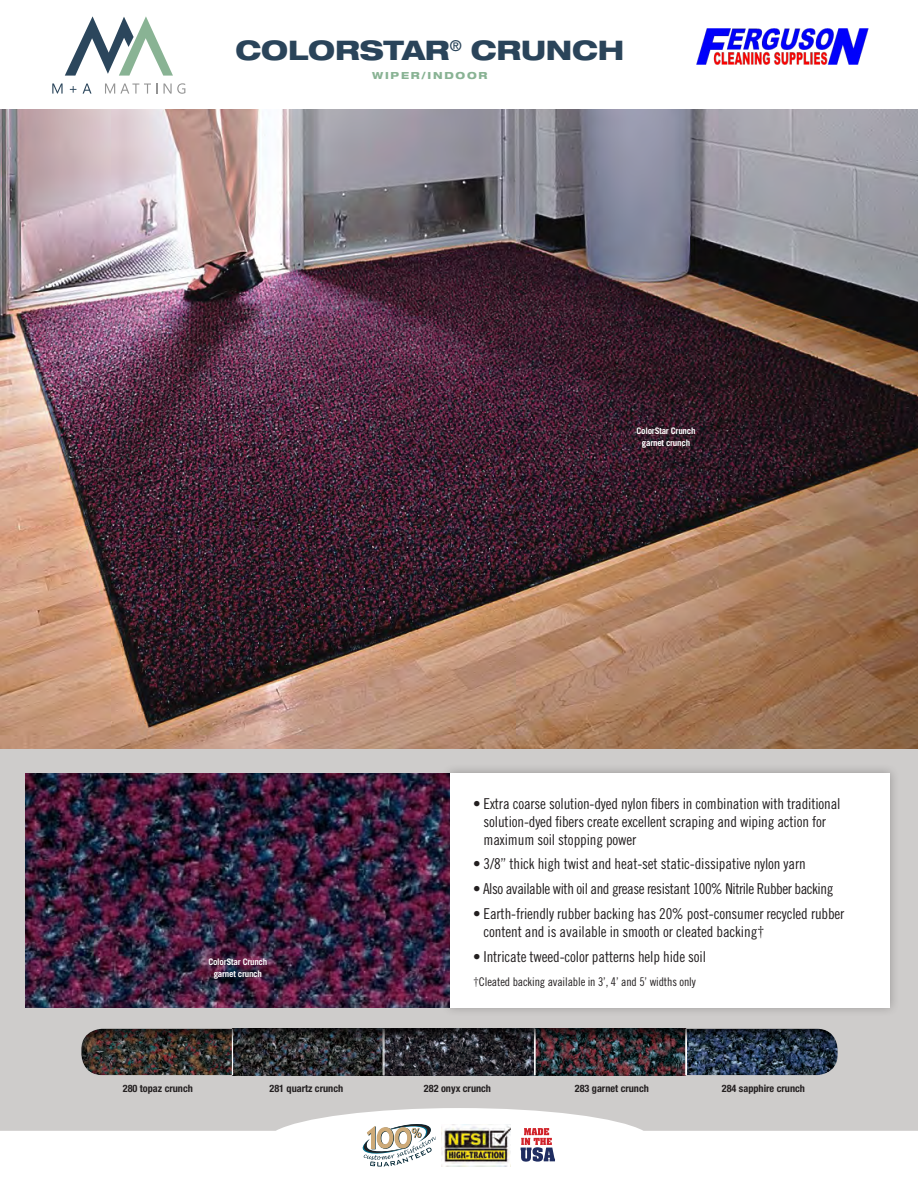
<style>
.page{position:relative;width:918px;height:1188px;background:#fff}
.page>*{position:absolute;margin:0;border:0;box-sizing:border-box;transform-origin:0 0}
.t1{font:800 expanded 27px "Helvetica Neue";letter-spacing:-.01em;color:#2a445a}
.t2{font:15px/18px "Trade Gothic Cond Eighteen";letter-spacing:-.01em;color:#231f20}
.t3{font:15px "Trade Gothic Cond Eighteen";letter-spacing:-.03em;color:#231f20}
.t4{font:12px "Trade Gothic Cond Eighteen";letter-spacing:-.01em;color:#231f20}
.t5{font:700 condensed 10.2px "Helvetica Neue";color:#231f20}
.t6{font:800 expanded 9.75px "Helvetica Neue";letter-spacing:.18em;color:#89b394}
.t7{font:700 9px/12px "Trade Gothic";letter-spacing:-.03em;color:#fff;text-align:center}
</style>
<div class="page">
<div style="left:0;top:748px;width:918px;height:383px;background:#cecccb"></div>
<img style="left:25px;top:773px;width:416px;height:235px">
<div style="left:441px;top:763px;width:459px;height:254px;background:#231f20;opacity:.3"></div>
<div style="left:450px;top:773px;width:440px;height:235px;background:#fff"></div>
<div style="left:81px;top:1027px;width:757px;height:49px;background:#231f20;opacity:.75"></div>
<svg style="left:362px;top:1122px;width:74px;height:45px"></svg>
<img style="left:442px;top:1125px;width:69px;height:42px">
<svg style="left:521px;top:1128px;width:34px;height:34px"></svg>
<svg style="left:65px;top:16px;width:108px;height:60px"></svg>
<svg style="left:70px;top:86px;width:6px;height:7px"></svg>
<svg style="left:83px;top:84px;width:9px;height:10px"></svg>
<svg style="left:52px;top:84px;width:11px;height:10px"></svg>
<svg style="left:164px;top:83px;width:21px;height:11px"></svg>
<svg style="left:105px;top:84px;width:52px;height:10px"></svg>
<img style="left:0;top:109px;width:918px;height:639px">
<img style="left:697px;top:28px;width:171px;height:36px">
<h1 class="t1" style="left:236px;top:33px;width:390px">COLORSTAR<sup>®</sup> CRUNCH</h1>
<p class="t6" style="left:372px;top:69px;width:117px">WIPER/INDOOR</p>
<p class="t7" style="left:637px;top:425px;width:60px">ColorStar Crunch garnet crunch</p>
<p class="t7" style="left:208px;top:956px;width:60px">ColorStar Crunch garnet crunch</p>
<p class="t2" style="left:484px;top:794px;width:359px;text-indent:-10px">• Extra coarse solution-dyed nylon fibers in combination with traditional solution-dyed fibers create excellent scraping and wiping action for maximum soil stopping power</p>
<p class="t2" style="left:473px;top:855px;width:334px">• 3/8” thick high twist and heat-set static-dissipative nylon yarn</p>
<p class="t3" style="left:473px;top:880px;width:362px">• Also available with oil and grease resistant 100% Nitrile Rubber backing</p>
<p class="t2" style="left:484px;top:904px;width:362px;text-indent:-10px">• Earth-friendly rubber backing has 20% post-consumer recycled rubber content and is available in smooth or cleated backing†</p>
<p class="t2" style="left:473px;top:947px;width:235px">• Intricate tweed-color patterns help hide soil</p>
<p class="t4" style="left:473px;top:975px;width:224px">†Cleated backing available in 3’, 4’ and 5’ widths only</p>
<p class="t5" style="left:123px;top:1082px;width:72px">280 topaz crunch</p>
<p class="t5" style="left:269px;top:1082px;width:75px">281 quartz crunch</p>
<p class="t5" style="left:424px;top:1082px;width:69px">282 onyx crunch</p>
<p class="t5" style="left:575px;top:1082px;width:76px">283 garnet crunch</p>
<p class="t5" style="left:722px;top:1082px;width:85px">284 sapphire crunch</p>
</div>
